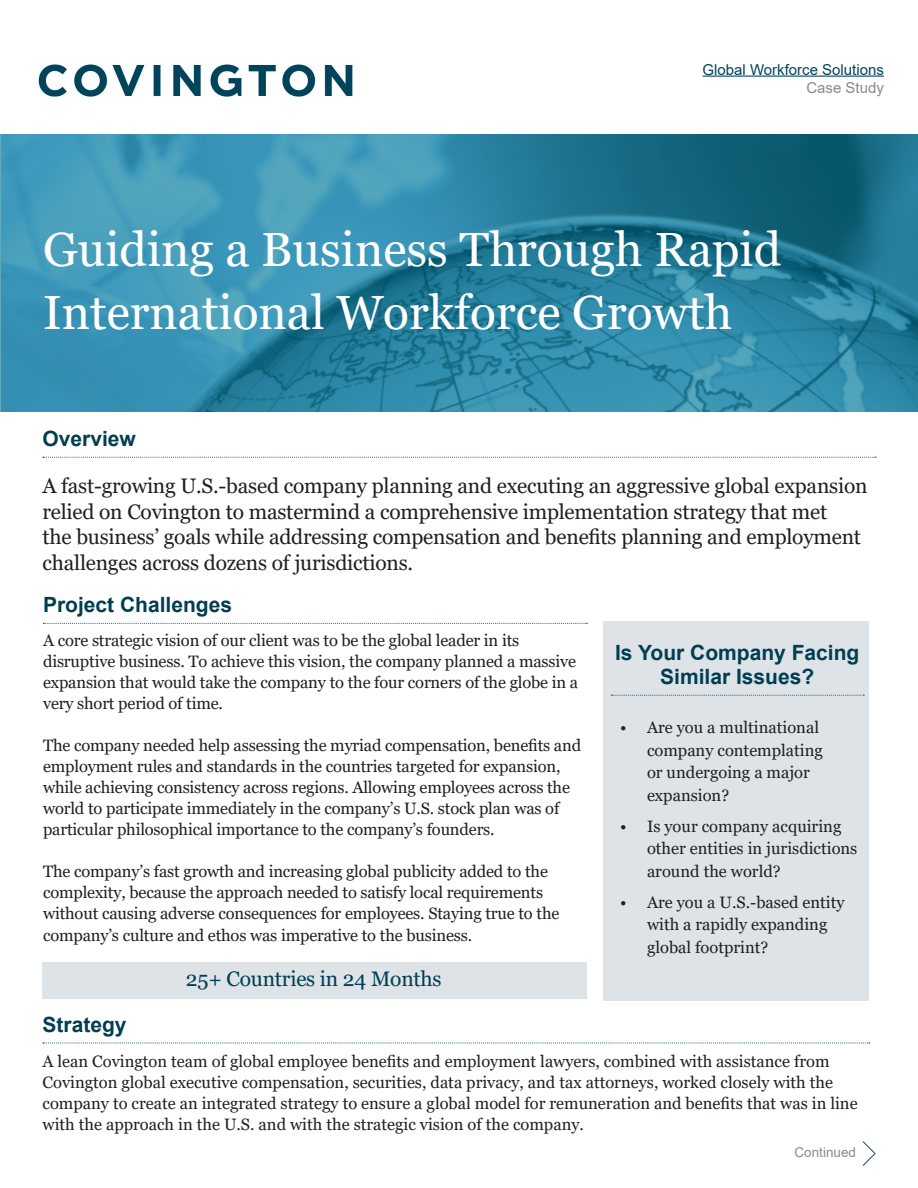
<style>
.page{position:relative;width:918px;height:1188px;background:#fff}
.page>*{position:absolute;margin:0;border:0;box-sizing:border-box;transform-origin:0 0}
.Headline{font:48px/63px "Georgia";color:#fff}
.Overview_head_text{font:21px/25.5px "Georgia";letter-spacing:-.01em;color:#231f20}
.Subhead{font:700 21px/24px "Arial";color:#003e52;text-align:center}
.Body{font:21px "Georgia";letter-spacing:-.01em;color:#003e52}
.Body-2{font:16.5px/21px "Georgia";letter-spacing:-.01em;color:#231f20}
.t1{font:15px/18px "Arial";color:#00445b;text-align:right}
.continued{font:13.5px "Arial";color:#8a8a8e}
.s1{color:#8a8a8e}
</style>
<div class="page">
<div style="left:604px;top:621px;width:265px;height:379px;background:#dde3e7"></div>
<hr style="left:703px;top:76px;width:181px;height:1px;background:#00445b">
<img style="left:38px;top:64px;width:315px;height:33px">
<svg style="left:43px;top:457px;width:833px;height:1px"></svg>
<svg style="left:863px;top:1141px;width:13px;height:25px"></svg>
<svg style="left:43px;top:623px;width:544px;height:1px"></svg>
<svg style="left:0;top:134px;width:918px;height:278px;background:#2f87a4"></svg>
<div style="left:43px;top:963px;width:544px;height:36px;background:#dde3e7"></div>
<svg style="left:611px;top:695px;width:253px;height:1px"></svg>
<svg style="left:43px;top:1043px;width:827px;height:1px"></svg>
<p class="t1" style="left:703px;top:60px;width:183px">Global Workforce Solutions<br><span class="s1">Case Study</span></p>
<p class="Headline" style="left:43px;top:219px;width:740px">Guiding a Business Through Rapid<br>International Workforce Growth</p>
<p class="Subhead" style="left:43px;top:427px;width:95px">Overview</p>
<p class="Overview_head_text" style="left:43px;top:473px;width:827px">A fast-growing U.S.-based company planning and executing an aggressive global expansion relied on Covington to mastermind a comprehensive implementation strategy that met<br>the business’ goals while addressing compensation and benefits planning and employment challenges across dozens of jurisdictions.</p>
<p class="Subhead" style="left:43px;top:593px;width:191px">Project Challenges</p>
<p class="Body-2" style="left:43px;top:630px;width:537px">A core strategic vision of our client was to be the global leader in its disruptive business. To achieve this vision, the company planned a massive expansion that would take the company to the four corners of the globe in a very short period of time.</p>
<p class="Body-2" style="left:43px;top:735px;width:540px">The company needed help assessing the myriad compensation, benefits and employment rules and standards in the countries targeted for expansion, while achieving consistency across regions. Allowing employees across the world to participate immediately in the company’s U.S. stock plan was of particular philosophical importance to the company’s founders.</p>
<p class="Body-2" style="left:43px;top:861px;width:518px">The company’s fast growth and increasing global publicity added to the complexity, because the approach needed to satisfy local requirements without causing adverse consequences for employees. Staying true to the</p>
<p class="Body-2" style="left:43px;top:926px;width:431px">company’s culture and ethos was imperative to the business.</p>
<p class="Body" style="left:186px;top:966px;width:257px">25+ Countries in 24 Months</p>
<p class="Subhead" style="left:615px;top:641px;width:246px">Is Your Company Facing<br>Similar Issues?</p>
<p class="Body-2" style="left:647px;top:717px;width:177px;line-height:22.5px;text-indent:-27px">• Are you a multinational company contemplating or undergoing a major expansion?</p>
<p class="Body-2" style="left:647px;top:815px;width:212px;line-height:22.5px;text-indent:-27px">• Is your company acquiring other entities in jurisdictions around the world?</p>
<p class="Body-2" style="left:647px;top:891px;width:199px;line-height:22.5px;text-indent:-27px">• Are you a U.S.-based entity with a rapidly expanding global footprint?</p>
<p class="Subhead" style="left:43px;top:1013px;width:86px">Strategy</p>
<p class="Body-2" style="left:43px;top:1051px;width:817px">A lean Covington team of global employee benefits and employment lawyers, combined with assistance from Covington global executive compensation, securities, data privacy, and tax attorneys, worked closely with the company to create an integrated strategy to ensure a global model for remuneration and benefits that was in line with the approach in the U.S. and with the strategic vision of the company.</p>
<p class="continued" style="left:795px;top:1143px;width:63px">Continued</p>
</div>
